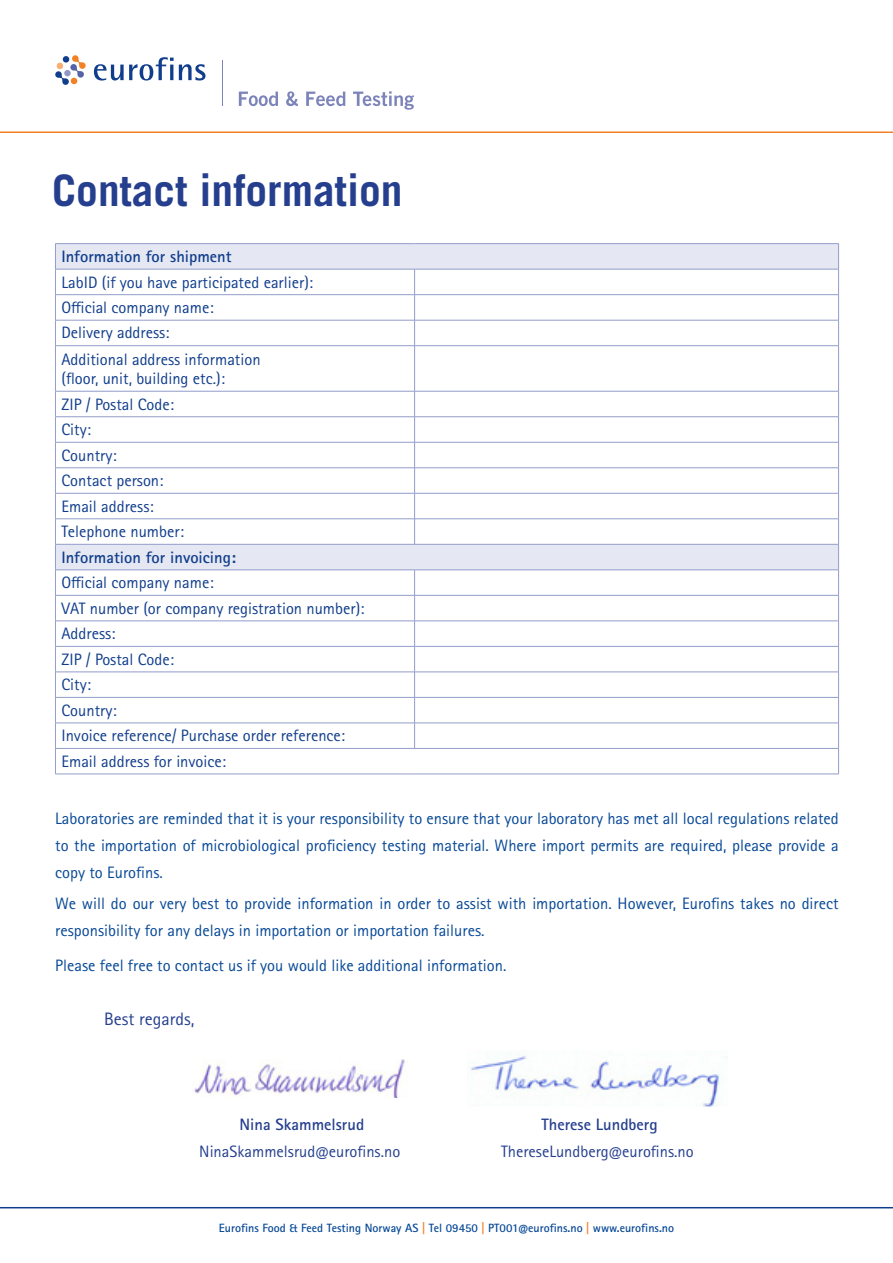
<style>
.page{position:relative;width:893px;height:1263px;background:#fff}
.page>*{position:absolute;margin:0;border:0;box-sizing:border-box;transform-origin:0 0}
.t1{font:700 43.5px "Trade Gothic LT Std";color:#253f8e}
.t2{font:18px "Rotis Sans Serif Std";color:#253f8e}
.t3{font:16.5px/27px "Rotis Sans Serif Std";color:#074896;text-align:justify}
.t4{font:16.5px/19px "Rotis Sans Serif Std";color:#103d8c}
.t5{font:16.5px "Rotis Sans Serif Std";color:#253f8e}
.t6{font:700 16.5px "Rotis Sans Serif Pro";color:#103d8c}
.t7{font:700 16.5px "Rotis Sans Serif Pro";color:#253f8e}
.t8{font:700 12px "Rotis Sans Serif Pro";color:#074896}
.s1{color:#f4822b}
</style>
<div class="page">
<hr style="left:0;top:1207px;width:893px;height:1px;background:#103d8c">
<hr style="left:0;top:131px;width:893px;height:2px;background:#f48026">
<svg style="left:55px;top:55px;width:31px;height:30px"></svg>
<div style="left:63px;top:56px;width:6px;height:7px;background:#103d8c;border-radius:50%"></div>
<svg style="left:94px;top:57px;width:111px;height:24px"></svg>
<svg style="left:239px;top:92px;width:39px;height:14px"></svg>
<svg style="left:286px;top:91px;width:12px;height:15px"></svg>
<svg style="left:306px;top:92px;width:39px;height:14px"></svg>
<svg style="left:353px;top:91px;width:61px;height:19px"></svg>
<hr style="left:222px;top:61px;width:1px;height:45px;background:#7d84ba">
<img style="left:194px;top:1059px;width:213px;height:39px">
<svg style="left:56px;top:244px;width:782px;height:326px"></svg>
<hr style="left:55px;top:243px;width:360px;height:1px;background:#939dca">
<hr style="left:415px;top:243px;width:424px;height:1px;background:#939dca">
<hr style="left:55px;top:269px;width:360px;height:1px;background:#939dca">
<hr style="left:415px;top:269px;width:424px;height:1px;background:#939dca">
<hr style="left:55px;top:294px;width:360px;height:1px;background:#939dca">
<hr style="left:415px;top:294px;width:424px;height:1px;background:#939dca">
<hr style="left:55px;top:320px;width:360px;height:1px;background:#939dca">
<svg style="left:55px;top:244px;width:1px;height:101px"></svg>
<hr style="left:415px;top:320px;width:424px;height:1px;background:#939dca">
<svg style="left:414px;top:269px;width:1px;height:76px"></svg>
<svg style="left:838px;top:244px;width:1px;height:101px"></svg>
<hr style="left:55px;top:345px;width:360px;height:1px;background:#939dca">
<hr style="left:55px;top:346px;width:1px;height:45px;background:#939dca">
<hr style="left:415px;top:345px;width:424px;height:1px;background:#939dca">
<hr style="left:414px;top:346px;width:1px;height:45px;background:#939dca">
<hr style="left:838px;top:346px;width:1px;height:45px;background:#939dca">
<hr style="left:55px;top:391px;width:360px;height:1px;background:#939dca">
<hr style="left:415px;top:391px;width:424px;height:1px;background:#939dca">
<hr style="left:55px;top:416px;width:360px;height:1px;background:#939dca">
<hr style="left:415px;top:416px;width:424px;height:1px;background:#939dca">
<hr style="left:55px;top:442px;width:360px;height:1px;background:#939dca">
<hr style="left:415px;top:442px;width:424px;height:1px;background:#939dca">
<hr style="left:55px;top:467px;width:360px;height:1px;background:#939dca">
<hr style="left:415px;top:467px;width:424px;height:1px;background:#939dca">
<hr style="left:55px;top:493px;width:360px;height:1px;background:#939dca">
<hr style="left:415px;top:493px;width:424px;height:1px;background:#939dca">
<hr style="left:55px;top:518px;width:360px;height:1px;background:#939dca">
<hr style="left:415px;top:518px;width:424px;height:1px;background:#939dca">
<svg style="left:414px;top:391px;width:1px;height:153px"></svg>
<hr style="left:55px;top:544px;width:360px;height:1px;background:#939dca">
<hr style="left:415px;top:544px;width:424px;height:1px;background:#939dca">
<hr style="left:55px;top:570px;width:360px;height:1px;background:#939dca">
<hr style="left:415px;top:570px;width:424px;height:1px;background:#939dca">
<hr style="left:55px;top:595px;width:360px;height:1px;background:#939dca">
<hr style="left:415px;top:595px;width:424px;height:1px;background:#939dca">
<hr style="left:55px;top:621px;width:360px;height:1px;background:#939dca">
<hr style="left:415px;top:621px;width:424px;height:1px;background:#939dca">
<hr style="left:55px;top:646px;width:360px;height:1px;background:#939dca">
<hr style="left:415px;top:646px;width:424px;height:1px;background:#939dca">
<hr style="left:55px;top:672px;width:360px;height:1px;background:#939dca">
<hr style="left:415px;top:672px;width:424px;height:1px;background:#939dca">
<hr style="left:55px;top:697px;width:360px;height:1px;background:#939dca">
<hr style="left:415px;top:697px;width:424px;height:1px;background:#939dca">
<hr style="left:55px;top:723px;width:360px;height:1px;background:#939dca">
<hr style="left:415px;top:723px;width:424px;height:1px;background:#939dca">
<svg style="left:414px;top:571px;width:1px;height:177px"></svg>
<hr style="left:55px;top:748px;width:360px;height:1px;background:#939dca">
<svg style="left:55px;top:391px;width:1px;height:383px"></svg>
<hr style="left:415px;top:748px;width:424px;height:1px;background:#939dca">
<svg style="left:838px;top:391px;width:1px;height:383px"></svg>
<hr style="left:55px;top:774px;width:360px;height:1px;background:#939dca">
<hr style="left:415px;top:774px;width:424px;height:1px;background:#939dca">
<img style="left:471px;top:1052px;width:249px;height:54px">
<p class="t1" style="left:52px;top:163px;width:352px">Contact information</p>
<p class="t6" style="left:61px;top:246px;width:172px">Information for shipment</p>
<p class="t4" style="left:61px;top:273px;width:253px">LabID (if you have participated earlier):</p>
<p class="t4" style="left:61px;top:298px;width:154px">Official company name:</p>
<p class="t4" style="left:61px;top:323px;width:110px">Delivery address:</p>
<p class="t4" style="left:61px;top:350px;width:201px">Additional address information (floor, unit, building etc.):</p>
<p class="t4" style="left:61px;top:395px;width:114px">ZIP / Postal Code:</p>
<p class="t4" style="left:61px;top:420px;width:31px">City:</p>
<p class="t4" style="left:61px;top:446px;width:57px">Country:</p>
<p class="t4" style="left:61px;top:471px;width:104px">Contact person:</p>
<p class="t4" style="left:61px;top:497px;width:94px">Email address:</p>
<p class="t4" style="left:61px;top:522px;width:124px">Telephone number:</p>
<p class="t6" style="left:61px;top:547px;width:176px">Information for invoicing:</p>
<p class="t4" style="left:61px;top:573px;width:154px">Official company name:</p>
<p class="t4" style="left:61px;top:599px;width:305px">VAT number (or company registration number):</p>
<p class="t4" style="left:61px;top:624px;width:56px">Address:</p>
<p class="t4" style="left:61px;top:650px;width:114px">ZIP / Postal Code:</p>
<p class="t4" style="left:61px;top:675px;width:31px">City:</p>
<p class="t4" style="left:61px;top:701px;width:57px">Country:</p>
<p class="t4" style="left:61px;top:726px;width:285px">Invoice reference/ Purchase order reference:</p>
<p class="t4" style="left:61px;top:752px;width:166px">Email address for invoice:</p>
<p class="t3" style="left:55px;top:805px;width:785px">Laboratories are reminded that it is your responsibility to ensure that your laboratory has met all local regulations related to the importation of microbiological proficiency testing material. Where import permits are required, please provide a copy to Eurofins.</p>
<p class="t3" style="left:55px;top:890px;width:785px">We will do our very best to provide information in order to assist with importation. However, Eurofins takes no direct responsibility for any delays in importation or importation failures.</p>
<p class="t3" style="left:55px;top:952px;width:453px">Please feel free to contact us if you would like additional information.</p>
<p class="t2" style="left:104px;top:1008px;width:92px">Best regards,</p>
<p class="t7" style="left:240px;top:1113px;width:126px">Nina Skammelsrud</p>
<p class="t5" style="left:199px;top:1141px;width:202px">NinaSkammelsrud@eurofins.no</p>
<p class="t7" style="left:542px;top:1113px;width:118px">Therese Lundberg</p>
<p class="t5" style="left:501px;top:1141px;width:194px">ThereseLundberg@eurofins.no</p>
<p class="t8" style="left:219px;top:1220px;width:457px">Eurofins Food &amp; Feed Testing Norway AS <span class="s1">|</span> Tel 09450 <span class="s1">|</span> PT001@eurofins.no <span class="s1">|</span> www.eurofins.no</p>
</div>
